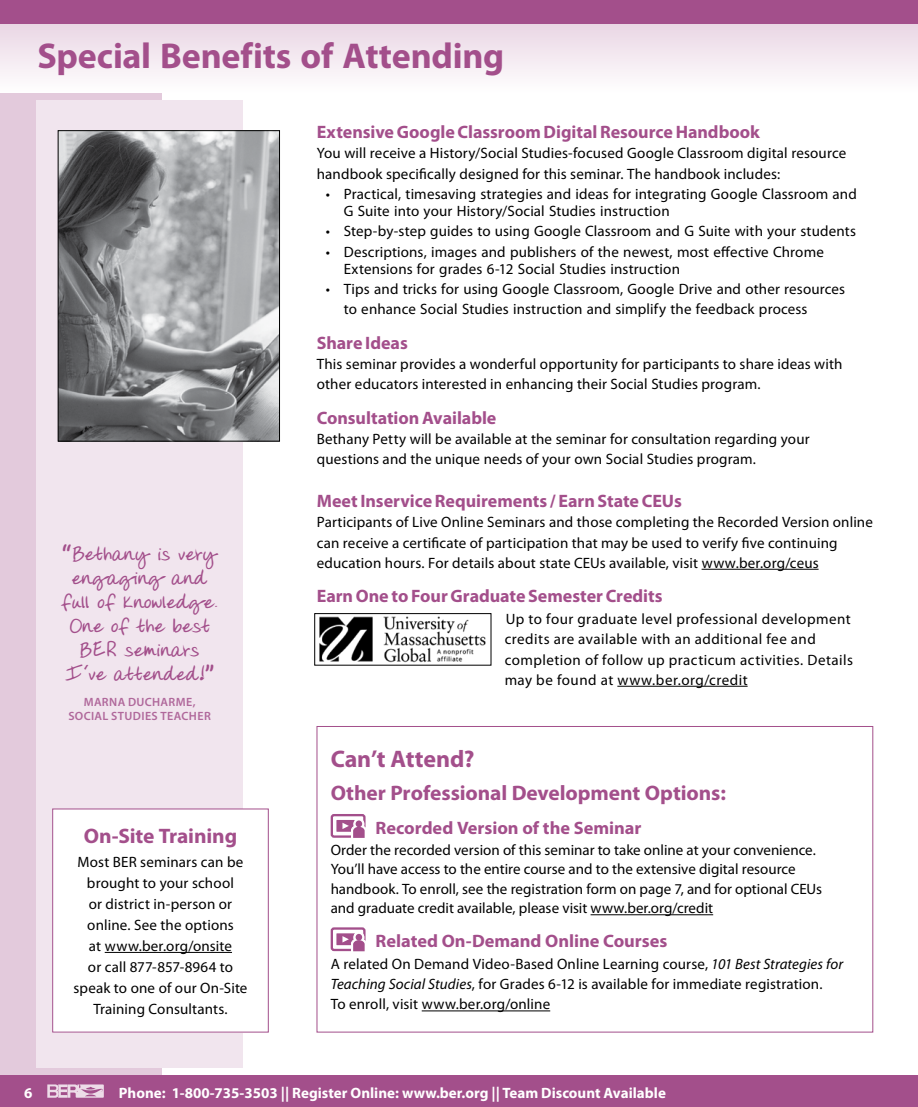
<style>
.page{position:relative;width:918px;height:1107px;background:#fff}
.page>*{position:absolute;margin:0;border:0;box-sizing:border-box;transform-origin:0 0}
.t1{font:700 36px "Myriad Pro";letter-spacing:-.005em;color:#a34f8b}
.t2{font:700 24px "Myriad Pro";letter-spacing:-.005em;color:#a34f8b}
.t3{font:700 21px/24px "Donnys Hand";letter-spacing:.005em;color:#a34f8b;text-align:center}
.t4{font:700 21px "Myriad Pro";letter-spacing:-.005em;color:#a34f8b}
.t5{font:700 18px "Myriad Pro";letter-spacing:-.005em;color:#a34f8b}
.t6{font:15px/20.2px "Myriad Pro";letter-spacing:.01em;color:#000}
.t7{font:15px/20.2px "Myriad Pro";letter-spacing:.03em;color:#000}
.t8{font:700 15px "Myriad Pro";color:#fff}
.t9{font:600 12px/14.4px "Myriad Pro";letter-spacing:.03em;color:#b0689b;text-align:center}
.s1{font-family:"Uberhand Pro"}
.s2{font-style:italic}
</style>
<div class="page">
<div style="left:0;top:0;width:162px;height:1107px;background:#e3cadc"></div>
<div style="left:0;top:1076px;width:918px;height:31px;background:#a34f8b"></div>
<svg style="left:47px;top:1084px;width:57px;height:14px"></svg>
<svg style="left:0;top:24px;width:918px;height:68px"></svg>
<div style="left:0;top:0;width:918px;height:24px;background:#a34f8b"></div>
<div style="left:36px;top:101px;width:207px;height:967px;background:#f1e5ee"></div>
<div style="left:53px;top:809px;width:215px;height:223px;background:#fff"></div>
<hr style="left:105px;top:952px;width:127px;height:1px;background:#000">
<hr style="left:591px;top:914px;width:122px;height:1px;background:#000">
<hr style="left:422px;top:1011px;width:128px;height:1px;background:#000">
<div style="left:331px;top:814px;width:35px;height:24px;border:2px solid #a34f8b;border-radius:2px"></div>
<div style="left:336px;top:820px;width:19px;height:12px;background:#a34f8b"></div>
<div style="left:355px;top:820px;width:8px;height:8px;background:#a34f8b;border-radius:50%"></div>
<div style="left:354px;top:819px;width:10px;height:10px;border:2px solid #fff;border-radius:50%"></div>
<svg style="left:342px;top:823px;width:24px;height:15px"></svg>
<div style="left:331px;top:927px;width:35px;height:24px;border:2px solid #a34f8b;border-radius:2px"></div>
<div style="left:336px;top:933px;width:19px;height:12px;background:#a34f8b"></div>
<div style="left:355px;top:933px;width:8px;height:8px;background:#a34f8b;border-radius:50%"></div>
<div style="left:354px;top:932px;width:10px;height:10px;border:2px solid #fff;border-radius:50%"></div>
<svg style="left:342px;top:936px;width:24px;height:16px"></svg>
<div style="left:317px;top:726px;width:556px;height:306px;border:1px solid #a34f8b"></div>
<hr style="left:702px;top:569px;width:117px;height:1px;background:#000">
<hr style="left:617px;top:686px;width:131px;height:1px;background:#000">
<img style="left:319px;top:616px;width:167px;height:47px">
<div style="left:315px;top:613px;width:176px;height:52px;border:1px solid #000"></div>
<img style="left:60px;top:132px;width:218px;height:307px">
<div style="left:58px;top:130px;width:222px;height:311px;border:1px solid #000"></div>
<h1 class="t1" style="left:38px;top:32px;width:468px">Special Benefits of Attending</h1>
<h3 class="t3" style="left:61px;top:543px;width:158px"><span class="s1">“</span>Bethany is very engaging and full of knowledge.<br>One of the best<br>BER seminars<br>I’ve attended!<span class="s1">”</span></h3>
<p class="t9" style="left:68px;top:695px;width:144px">MARNA DUCHARME,<br>SOCIAL STUDIES TEACHER</p>
<h3 class="t4" style="left:84px;top:822px;width:155px">On‑Site Training</h3>
<p class="t6" style="left:74px;top:851px;width:175px;line-height:21px;text-align:center">Most BER seminars can be brought to your school<br>or district in-person or online. See the options<br>at www.ber.org/onsite<br>or call 877‑857‑8964 to speak to one of our On‑Site<br>Training Consultants.</p>
<p class="t5" style="left:317px;top:120px;width:445px">Extensive Google Classroom Digital Resource Handbook</p>
<p class="t6" style="left:317px;top:143px;width:531px">You will receive a History/Social Studies-focused Google Classroom digital resource handbook specifically designed for this seminar. The handbook includes:</p>
<p class="t6" style="left:344px;top:185px;width:515px;line-height:17.2px;text-indent:-18px">• Practical, timesaving strategies and ideas for integrating Google Classroom and<br>G Suite into your History/Social Studies instruction</p>
<p class="t6" style="left:326px;top:221px;width:532px">• Step-by-step guides to using Google Classroom and G Suite with your students</p>
<p class="t6" style="left:344px;top:243px;width:482px;line-height:17.2px;text-indent:-18px">• Descriptions, images and publishers of the newest, most effective Chrome<br>Extensions for grades 6-12 Social Studies instruction</p>
<p class="t6" style="left:344px;top:279px;width:503px;text-indent:-18px">• Tips and tricks for using Google Classroom, Google Drive and other resources to enhance Social Studies instruction and simplify the feedback process</p>
<p class="t5" style="left:317px;top:331px;width:93px">Share Ideas</p>
<p class="t6" style="left:317px;top:354px;width:527px">This seminar provides a wonderful opportunity for participants to share ideas with other educators interested in enhancing their Social Studies program.</p>
<p class="t5" style="left:317px;top:406px;width:181px">Consultation Available</p>
<p class="t6" style="left:317px;top:429px;width:494px">Bethany Petty will be available at the seminar for consultation regarding your questions and the unique needs of your own Social Studies program.</p>
<p class="t5" style="left:317px;top:489px;width:367px">Meet Inservice Requirements / Earn State CEUs</p>
<p class="t6" style="left:317px;top:512px;width:558px">Participants of Live Online Seminars and those completing the Recorded Version online can receive a certificate of participation that may be used to verify five continuing education hours. For details about state CEUs available, visit www.ber.org/ceus</p>
<p class="t5" style="left:317px;top:584px;width:347px">Earn One to Four Graduate Semester Credits</p>
<p class="t7" style="left:505px;top:609px;width:350px">Up to four graduate level professional development credits are available with an additional fee and completion of follow up practicum activities. Details may be found at www.ber.org/credit</p>
<h2 class="t2" style="left:331px;top:743px;width:145px">Can’t Attend?</h2>
<h3 class="t4" style="left:331px;top:779px;width:397px">Other Professional Development Options:</h3>
<p class="t5" style="left:376px;top:816px;width:267px">Recorded Version of the Seminar</p>
<p class="t6" style="left:331px;top:840px;width:493px;line-height:19.5px">Order the recorded version of this seminar to take online at your convenience.<br>You’ll have access to the entire course and to the extensive digital resource handbook. To enroll, see the registration form on page 7, and for optional CEUs and graduate credit available, please visit www.ber.org/credit</p>
<p class="t5" style="left:376px;top:929px;width:293px">Related On-Demand Online Courses</p>
<p class="t6" style="left:331px;top:954px;width:514px">A related On Demand Video-Based Online Learning course, <span class="s2">101 Best Strategies for<br>Teaching Social Studies</span>, for Grades 6-12 is available for immediate registration.<br>To enroll, visit www.ber.org/online</p>
<p class="t8" style="left:24px;top:1083px;width:10px">6</p>
<p class="t8" style="left:119px;top:1083px;width:549px">Phone: 1-800-735-3503 || Register Online: www.ber.org || Team Discount Available</p>
</div>
